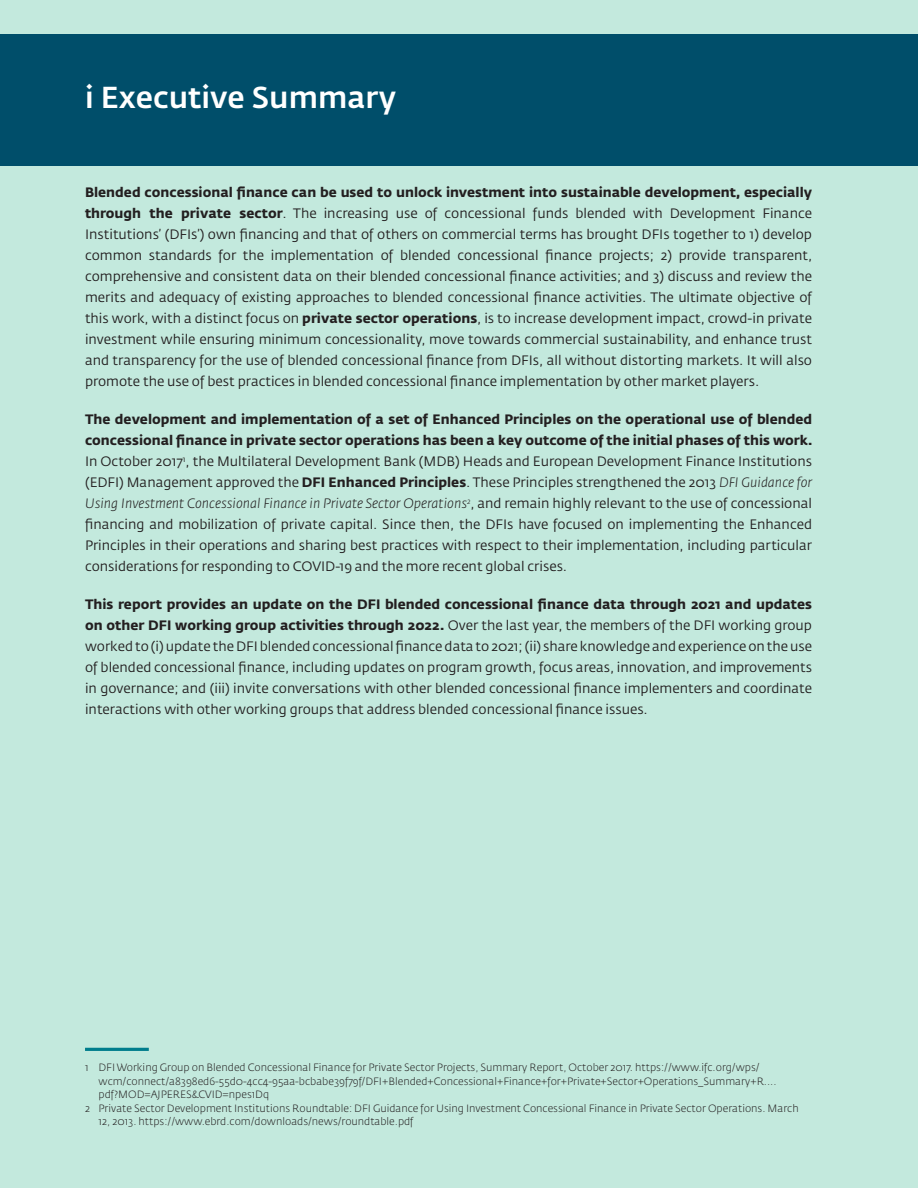
<style>
.page{position:relative;width:918px;height:1188px;background:#fff}
.page>*{position:absolute;margin:0;border:0;box-sizing:border-box;transform-origin:0 0}
.A_Header{font:500 30px "Fedra Sans Std";color:#fff}
.Body_Text{font:13.5px/21px "Fedra Sans Std";color:#231f20;text-align:justify}
.Footnote{font:300 10.5px/13.5px "Fedra Sans Std";color:#231f20}
.s1{font-weight:700}
.s2{font-weight:300;font-style:italic}
</style>
<div class="page">
<div style="left:0;top:1px;width:918px;height:1187px;background:#c3e9dd"></div>
<div style="left:0;top:35px;width:918px;height:131px;background:#004e6a"></div>
<hr style="left:85px;top:1048px;width:64px;height:3px;background:#007d8c">
<p class="A_Header" style="left:85px;top:79px;width:313px">i Executive Summary</p>
<p class="Body_Text" style="left:85px;top:182px;width:729px"><span class="s1">Blended concessional finance can be used to unlock investment into sustainable development, especially through the private sector</span>. The increasing use of concessional funds blended with Development Finance Institutions’ (DFIs’) own financing and that of others on commercial terms has brought DFIs together to 1) develop common standards for the implementation of blended concessional finance projects; 2) provide transparent, comprehensive and consistent data on their blended concessional finance activities; and 3) discuss and review the merits and adequacy of existing approaches to blended concessional finance activities. The ultimate objective of this work, with a distinct focus on <span class="s1">private sector operations</span>, is to increase development impact, crowd-in private investment while ensuring minimum concessionality, move towards commercial sustainability, and enhance trust and transparency for the use of blended concessional finance from DFIs, all without distorting markets. It will also promote the use of best practices in blended concessional finance implementation by other market players.</p>
<p class="Body_Text" style="left:85px;top:409px;width:729px"><span class="s1">The development and implementation of a set of Enhanced Principles on the operational use of blended concessional finance in private sector operations has been a key outcome of the initial phases of this work.<br></span>In October 2017<sup>1</sup>, the Multilateral Development Bank (MDB) Heads and European Development Finance Institutions (EDFI) Management approved the <span class="s1">DFI Enhanced Principles</span>. These Principles strengthened the 2013 <span class="s2">DFI Guidance for Using Investment Concessional Finance in Private Sector Operations</span><sup>2</sup>, and remain highly relevant to the use of concessional financing and mobilization of private capital. Since then, the DFIs have focused on implementing the Enhanced Principles in their operations and sharing best practices with respect to their implementation, including particular considerations for responding to COVID-19 and the more recent global crises.</p>
<p class="Body_Text" style="left:85px;top:594px;width:729px"><span class="s1">This report provides an update on the DFI blended concessional finance data through 2021 and updates on other DFI working group activities through 2022.</span> Over the last year, the members of the DFI working group worked to (i) update the DFI blended concessional finance data to 2021; (ii) share knowledge and experience on the use of blended concessional finance, including updates on program growth, focus areas, innovation, and improvements in governance; and (iii) invite conversations with other blended concessional finance implementers and coordinate interactions with other working groups that address blended concessional finance issues.</p>
<p class="Footnote" style="left:99px;top:1061px;width:680px;text-indent:-14px">1 DFI Working Group on Blended Concessional Finance for Private Sector Projects, Summary Report, October 2017. https://www.ifc.org/wps/ wcm/connect/a8398ed6-55d0-4cc4-95aa-bcbabe39f79f/DFI+Blended+Concessional+Finance+for+Private+Sector+Operations_Summary+R.... pdf?MOD=AJPERES&amp;CVID=npes1Dq</p>
<p class="Footnote" style="left:99px;top:1101px;width:702px;text-indent:-14px">2 Private Sector Development Institutions Roundtable: DFI Guidance for Using Investment Concessional Finance in Private Sector Operations. March<br>12, 2013. https://www.ebrd.com/downloads/news/roundtable.pdf</p>
</div>
